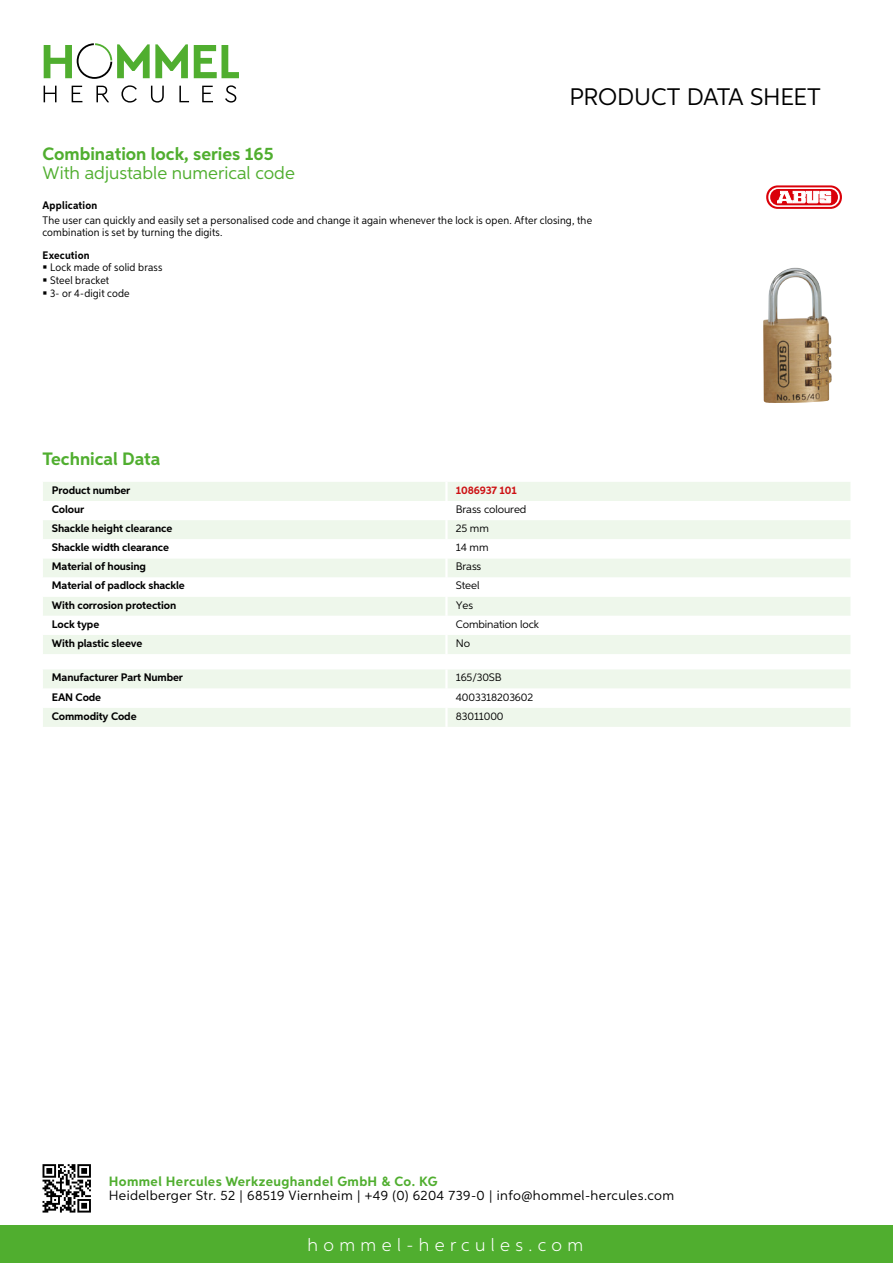
<style>
.page{position:relative;width:893px;height:1263px;background:#fff}
.page>*{position:absolute;margin:0;border:0;box-sizing:border-box;transform-origin:0 0}
.t1{font:24px "Aspira";letter-spacing:-.01em;color:#000}
.t2{font:700 18px "Aspira";color:#50ae2f}
.t3{font:18px "Aspira";color:#50ae2f}
.t4{font:300 18px "Aspira";letter-spacing:.3em;color:#fff}
.t5{font:13.5px "Aspira";letter-spacing:.03em;color:#000}
.t6{font:700 13.5px "Aspira";letter-spacing:.03em;color:#50ae2f}
.t7{font:700 10.95px "Aspira";letter-spacing:-.01em;color:#000}
.t8{font:10.95px/12.8px "Aspira Nar";letter-spacing:.015em;color:#000}
.t9{font:10.95px "Aspira";letter-spacing:-.01em;color:#000}
.t10{font:700 10.95px "Aspira Nar";letter-spacing:.015em;color:#000}
.t11{font:700 10.95px "Aspira";letter-spacing:-.01em;color:#cd1013}
</style>
<div class="page">
<div style="left:0;top:1226px;width:893px;height:37px;background:#50ae2f"></div>
<svg style="left:43px;top:1164px;width:48px;height:48px"></svg>
<svg style="left:194px;top:45px;width:45px;height:33px"></svg>
<svg style="left:44px;top:43px;width:144px;height:36px"></svg>
<svg style="left:44px;top:86px;width:13px;height:16px"></svg>
<svg style="left:72px;top:86px;width:10px;height:16px"></svg>
<svg style="left:96px;top:86px;width:13px;height:16px"></svg>
<svg style="left:121px;top:85px;width:16px;height:18px"></svg>
<svg style="left:151px;top:86px;width:13px;height:17px"></svg>
<svg style="left:179px;top:86px;width:10px;height:16px"></svg>
<svg style="left:202px;top:86px;width:11px;height:16px"></svg>
<svg style="left:225px;top:85px;width:11px;height:18px"></svg>
<div style="left:43px;top:482px;width:807px;height:172px;background:#eef7eb"></div>
<svg style="left:43px;top:501px;width:807px;height:134px"></svg>
<hr style="left:445px;top:482px;width:3px;height:19px;background:#fff">
<hr style="left:445px;top:501px;width:3px;height:19px;background:#fff">
<hr style="left:445px;top:520px;width:3px;height:19px;background:#fff">
<hr style="left:445px;top:539px;width:3px;height:19px;background:#fff">
<hr style="left:445px;top:558px;width:3px;height:19px;background:#fff">
<hr style="left:445px;top:577px;width:3px;height:20px;background:#fff">
<hr style="left:445px;top:597px;width:3px;height:19px;background:#fff">
<hr style="left:445px;top:616px;width:3px;height:19px;background:#fff">
<hr style="left:445px;top:635px;width:3px;height:19px;background:#fff">
<svg style="left:43px;top:669px;width:807px;height:58px"></svg>
<hr style="left:445px;top:708px;width:3px;height:19px;background:#fff">
<img style="left:763px;top:268px;width:69px;height:135px">
<svg style="left:766px;top:185px;width:76px;height:24px"></svg>
<svg style="left:768px;top:187px;width:72px;height:20px"></svg>
<svg style="left:770px;top:189px;width:68px;height:16px"></svg>
<svg style="left:777px;top:191px;width:54px;height:13px"></svg>
<h1 class="t1" style="left:569px;top:82px;width:253px">Product data sh eet</h1>
<h2 class="t2" style="left:43px;top:142px;width:232px">Combination lock, series 165</h2>
<h2 class="t3" style="left:43px;top:162px;width:254px">With adjustable numerical code</h2>
<p class="t10" style="left:43px;top:199px;width:56px">Application</p>
<p class="t8" style="left:43px;top:214px;width:551px;line-height:12px">The user can quickly and easily set a personalised code and change it again whenever the lock is open. After closing, the combination is set by turning the digits.</p>
<p class="t10" style="left:43px;top:248px;width:49px">Execution</p>
<p class="t8" style="left:50px;top:261px;width:114px">Lock made of solid brass<br>Steel bracket<br>3- or 4-digit code</p>
<h2 class="t2" style="left:43px;top:448px;width:120px">Technical Data</h2>
<p class="t7" style="left:52px;top:483px;width:80px">Product number</p>
<p class="t11" style="left:456px;top:483px;width:62px">1086937 101</p>
<p class="t7" style="left:52px;top:502px;width:34px">Colour</p>
<p class="t9" style="left:456px;top:502px;width:72px">Brass coloured</p>
<p class="t7" style="left:52px;top:521px;width:122px">Shackle height clearance</p>
<p class="t9" style="left:456px;top:522px;width:35px">25 mm</p>
<p class="t7" style="left:52px;top:541px;width:119px">Shackle width clearance</p>
<p class="t9" style="left:456px;top:541px;width:34px">14 mm</p>
<p class="t7" style="left:52px;top:560px;width:96px">Material of housing</p>
<p class="t9" style="left:456px;top:560px;width:27px">Brass</p>
<p class="t7" style="left:52px;top:579px;width:135px">Material of padlock shackle</p>
<p class="t9" style="left:456px;top:579px;width:25px">Steel</p>
<p class="t7" style="left:52px;top:598px;width:126px">With corrosion protection</p>
<p class="t9" style="left:456px;top:598px;width:19px">Yes</p>
<p class="t7" style="left:52px;top:617px;width:49px">Lock type</p>
<p class="t9" style="left:456px;top:617px;width:85px">Combination lock</p>
<p class="t7" style="left:52px;top:636px;width:92px">With plastic sleeve</p>
<p class="t9" style="left:456px;top:636px;width:16px">No</p>
<p class="t7" style="left:52px;top:671px;width:133px">Manufacturer Part Number</p>
<p class="t9" style="left:456px;top:671px;width:47px">165/30SB</p>
<p class="t7" style="left:52px;top:690px;width:51px">EAN Code</p>
<p class="t9" style="left:456px;top:690px;width:79px">4003318203602</p>
<p class="t7" style="left:52px;top:709px;width:86px">Commodity Code</p>
<p class="t9" style="left:456px;top:709px;width:49px">83011000</p>
<p class="t6" style="left:109px;top:1172px;width:330px">Hommel Hercules Werkzeughandel GmbH &amp; Co. KG</p>
<p class="t5" style="left:109px;top:1187px;width:567px">Heidelberger Str. 52 | 68519 Viernheim | +49 (0) 6204 739-0 | info@hommel-hercules.com</p>
<h2 class="t4" style="left:307px;top:1234px;width:277px">hommel-hercules.com</h2>
</div>
